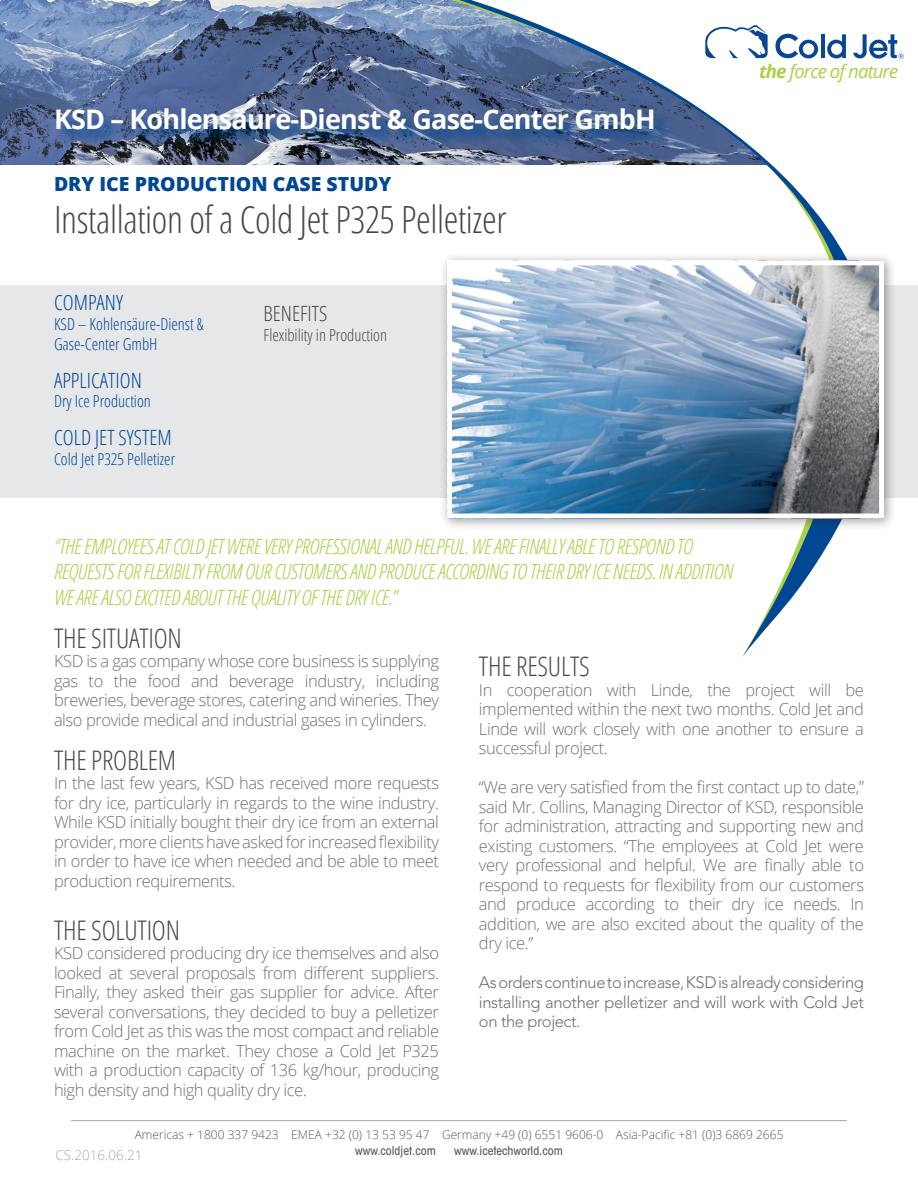
<style>
.page{position:relative;width:918px;height:1188px;background:#fff}
.page>*{position:absolute;margin:0;border:0;box-sizing:border-box;transform-origin:0 0}
.t1{font:300 condensed 37.5px "Open Sans";letter-spacing:-.01em;color:#46494b}
.t2{font:300 condensed 27px "Open Sans";letter-spacing:-.01em;color:#46494b}
.t3{font:700 27px "Open Sans";letter-spacing:-.03em;color:#fff}
.t4{font:italic 300 condensed 21px/25.2px "Open Sans";letter-spacing:-.02em;color:#aad047}
.t5{font:300 condensed 21px "Open Sans";color:#004794}
.t6{font:300 condensed 21px "Open Sans";color:#46494b}
.t7{font:800 19.5px "Open Sans";color:#004794}
.t8{font:italic 18.6px "Open Sans";letter-spacing:-.05em;color:#aad047}
.t9{font:300 16.5px/19.5px "Open Sans";letter-spacing:-.025em;color:#6d6f72;text-align:justify}
.t10{font:300 16.5px/19.5px "Avenir LT Std";letter-spacing:-.025em;color:#6d6f72;text-align:justify}
.t11{font:300 condensed 16.5px/19.8px "Open Sans";color:#004794}
.t12{font:300 condensed 16.5px "Open Sans";color:#46494b}
.t13{font:300 13.5px "Open Sans";color:#a8a9ad}
.t14{font:300 12px "Open Sans";color:#57585a}
.t15{font:500 condensed 12px "ITC Avant Garde Std";color:#57585a}
.s1{font-weight:700}
</style>
<div class="page">
<img style="left:0;top:0;width:103px;height:165px">
<svg style="left:103px;top:0;width:815px;height:286px"></svg>
<svg style="left:457px;top:0;width:428px;height:657px"></svg>
<hr style="left:71px;top:1120px;width:776px;height:1px;background:#a8a9ad">
<svg style="left:701px;top:23px;width:67px;height:35px"></svg>
<svg style="left:775px;top:34px;width:43px;height:24px"></svg>
<hr style="left:821px;top:34px;width:4px;height:24px;background:#074694">
<svg style="left:827px;top:34px;width:19px;height:24px"></svg>
<svg style="left:853px;top:34px;width:51px;height:25px"></svg>
<div style="left:0;top:286px;width:918px;height:212px;background:#e6e7e9"></div>
<div style="left:57px;top:110px;width:614px;height:36px;background:#004794;opacity:.75"></div>
<div style="left:439px;top:252px;width:457px;height:279px;background:#231f20;opacity:.43"></div>
<img style="left:453px;top:266px;width:425px;height:246px">
<div style="left:447px;top:260px;width:437px;height:258px;border:5px solid #fff"></div>
<p class="t3" style="left:54px;top:100px;width:603px">KSD – Kohlensäure-Dienst &amp; Gase-Center GmbH</p>
<p class="t7" style="left:54px;top:169px;width:339px">DRY ICE PRODUCTION CASE STUDY</p>
<p class="t1" style="left:54px;top:194px;width:454px">Installation of a Cold Jet P325 Pelletizer</p>
<p class="t5" style="left:54px;top:288px;width:71px">COMPANY</p>
<p class="t11" style="left:54px;top:314px;width:151px">KSD – Kohlensäure-Dienst &amp;<br>Gase-Center GmbH</p>
<p class="t5" style="left:54px;top:366px;width:89px">APPLICATION</p>
<p class="t11" style="left:54px;top:391px;width:98px">Dry Ice Production</p>
<p class="t5" style="left:54px;top:423px;width:119px">COLD JET SYSTEM</p>
<p class="t11" style="left:54px;top:449px;width:123px">Cold Jet P325 Pelletizer</p>
<p class="t6" style="left:263px;top:299px;width:65px">BENEFITS</p>
<p class="t12" style="left:263px;top:323px;width:125px">Flexibility in Production</p>
<p class="t8" style="left:759px;top:58px;width:141px"><span class="s1">the</span> force of nature</p>
<p class="t4" style="left:54px;top:533px;width:681px">“THE EMPLOYEES AT COLD JET WERE VERY PROFESSIONAL AND HELPFUL. WE ARE FINALLY ABLE TO RESPOND TO<br>REQUESTS FOR FLEXIBILTY FROM OUR CUSTOMERS AND PRODUCE ACCORDING TO THEIR DRY ICE NEEDS. IN ADDITION<br>WE ARE ALSO EXCITED ABOUT THE QUALITY OF THE DRY ICE.”</p>
<p class="t2" style="left:54px;top:620px;width:130px">THE SITUATION</p>
<p class="t9" style="left:54px;top:651px;width:387px">KSD is a gas company whose core business is supplying gas to the food and beverage industry, including breweries, beverage stores, catering and wineries. They also provide medical and industrial gases in cylinders.</p>
<p class="t2" style="left:54px;top:741px;width:124px">THE PROBLEM</p>
<p class="t9" style="left:54px;top:773px;width:387px">In the last few years, KSD has received more requests for dry ice, particularly in regards to the wine industry.<br>While KSD initially bought their dry ice from an external provider, more clients have asked for increased flexibility in order to have ice when needed and be able to meet production requirements.</p>
<p class="t2" style="left:54px;top:912px;width:128px">THE SOLUTION</p>
<p class="t9" style="left:54px;top:943px;width:387px">KSD considered producing dry ice themselves and also looked at several proposals from different suppliers.<br>Finally, they asked their gas supplier for advice. After several conversations, they decided to buy a pelletizer from Cold Jet as this was the most compact and reliable machine on the market. They chose a Cold Jet P325 with a production capacity of 136 kg/hour, producing high density and high quality dry ice.</p>
<p class="t2" style="left:479px;top:648px;width:112px">THE RESULTS</p>
<p class="t9" style="left:479px;top:679px;width:387px">In cooperation with Linde, the project will be implemented within the next two months. Cold Jet and Linde will work closely with one another to ensure a successful project.</p>
<p class="t9" style="left:479px;top:777px;width:387px">“We are very satisfied from the first contact up to date,” said Mr. Collins, Managing Director of KSD, responsible for administration, attracting and supporting new and existing customers. “The employees at Cold Jet were very professional and helpful. We are finally able to respond to requests for flexibility from our customers and produce according to their dry ice needs. In addition, we are also excited about the quality of the dry ice.”</p>
<p class="t10" style="left:479px;top:973px;width:387px">As orders continue to increase, KSD is already considering installing another pelletizer and will work with Cold Jet on the project.</p>
<p class="t14" style="left:135px;top:1126px;width:650px">Americas + 1800 337 9423 EMEA +32 (0) 13 53 95 47 Germany +49 (0) 6551 9606-0 Asia-Pacific +81 (0)3 6869 2665</p>
<p class="t15" style="left:355px;top:1143px;width:82px">www.coldjet.com</p>
<p class="t15" style="left:454px;top:1143px;width:110px">www.icetechworld.com</p>
<p class="t13" style="left:55px;top:1146px;width:89px">CS.2016.06.21</p>
</div>
